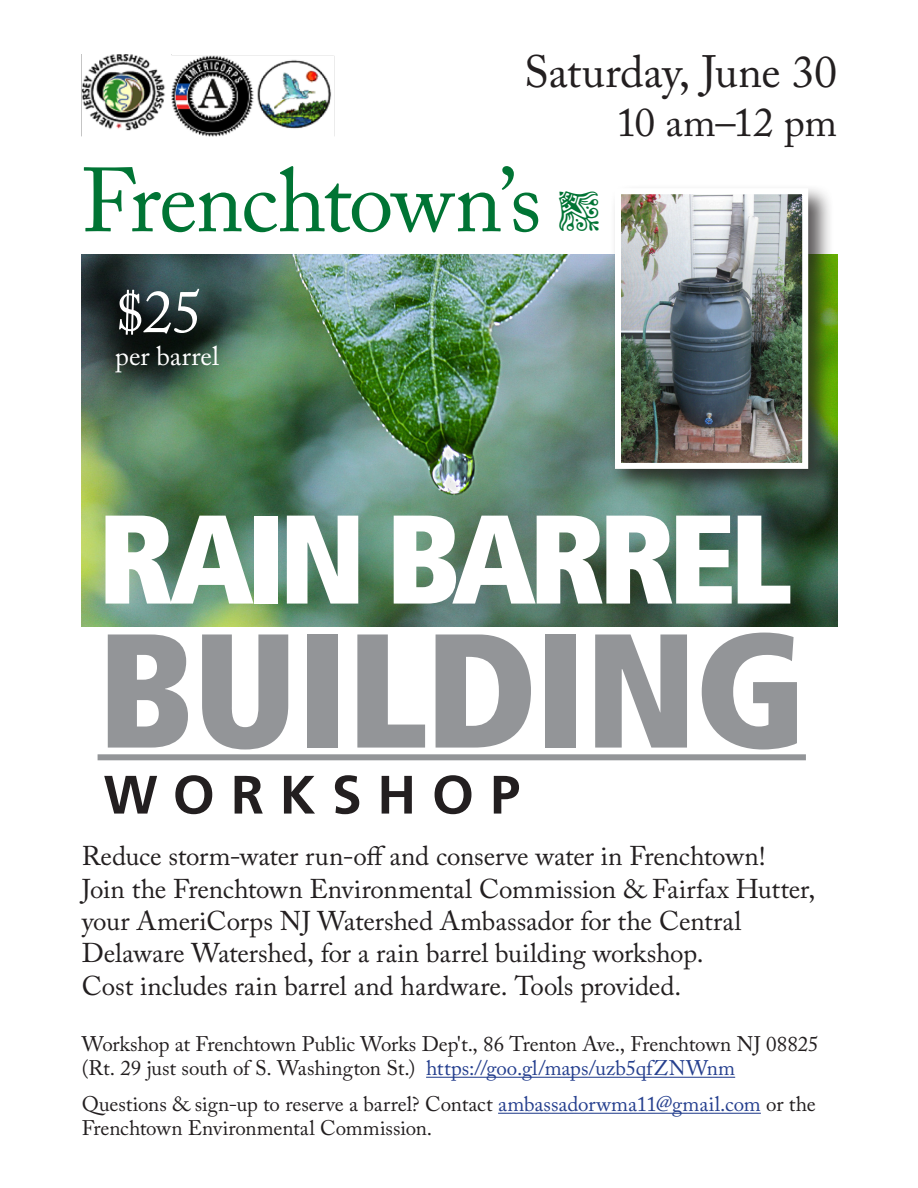
<style>
.page{position:relative;width:918px;height:1188px;background:#fff}
.page>*{position:absolute;margin:0;border:0;box-sizing:border-box;transform-origin:0 0}
.t1{font:900 condensed 162px "Frutiger LT Std";letter-spacing:-.005em;color:#939598}
.t2{font:900 condensed 126px "Frutiger LT Std";letter-spacing:-.055em;color:#fff}
.t3{font:90px "Adobe Caslon Pro";letter-spacing:-.02em;color:#007434}
.t4{font:60px "Adobe Caslon Pro";color:#fff}
.t5{font:700 54px "Frutiger LT Std";letter-spacing:.29em;color:#231f20}
.t6{font:45px "Adobe Caslon Pro";letter-spacing:-.005em;color:#231f20}
.t7{font:40.5px "Adobe Caslon Pro";letter-spacing:-.01em;color:#231f20}
.t8{font:40.5px "Adobe Caslon Pro";color:#007434}
.t9{font:27px/32.4px "Adobe Caslon Pro";letter-spacing:-.005em;color:#231f20}
.t10{font:27px "Adobe Caslon Pro";letter-spacing:-.005em;color:#fff}
.t11{font:21px/24px "Adobe Caslon Pro";letter-spacing:-.005em;color:#231f20}
.s1{color:#253f8e}
</style>
<div class="page">
<img style="left:81px;top:255px;width:756px;height:372px">
<div style="left:98px;top:754px;width:708px;height:6px;background:#939598"></div>
<div style="left:610px;top:183px;width:224px;height:311px;background:#231f20;opacity:.75"></div>
<img style="left:622px;top:195px;width:179px;height:267px">
<div style="left:615px;top:188px;width:193px;height:281px;border:6px solid #fff"></div>
<hr style="left:426px;top:1077px;width:309px;height:1px;background:#253f8e">
<hr style="left:498px;top:1113px;width:263px;height:1px;background:#253f8e">
<img style="left:82px;top:54px;width:253px;height:83px">
<p class="t6" style="left:524px;top:45px;width:314px">Saturday, June 30</p>
<p class="t7" style="left:616px;top:98px;width:222px">10 am–12 pm</p>
<p class="t3" style="left:81px;top:147px;width:462px">Frenchtown’s</p>
<p class="t8" style="left:559px;top:193px;width:41px">H</p>
<p class="t4" style="left:115px;top:276px;width:89px">$25</p>
<p class="t10" style="left:115px;top:339px;width:105px">per barrel</p>
<p class="t2" style="left:98px;top:483px;width:697px">RAIN BARREL</p>
<p class="t1" style="left:98px;top:592px;width:710px">BUILDING</p>
<p class="t5" style="left:104px;top:763px;width:418px">WORKSHOP</p>
<p class="t9" style="left:82px;top:840px;width:735px">Reduce storm-water run-off and conserve water in Frenchtown!<br>Join the Frenchtown Environmental Commission &amp; Fairfax Hutter, your AmeriCorps NJ Watershed Ambassador for the Central Delaware Watershed, for a rain barrel building workshop.</p>
<p class="t9" style="left:82px;top:969px;width:601px">Cost includes rain barrel and hardware. Tools provided.</p>
<p class="t11" style="left:82px;top:1032px;width:739px">Workshop at Frenchtown Public Works Dep't., 86 Trenton Ave., Frenchtown NJ 08825 (Rt. 29 just south of S. Washington St.) <span class="s1">https://goo.gl/maps/uzb5qfZNWnm</span></p>
<p class="t11" style="left:82px;top:1092px;width:736px">Questions &amp; sign-up to reserve a barrel? Contact <span class="s1">ambassadorwma11@gmail.com</span> or the<br>Frenchtown Environmental Commission.</p>
</div>
